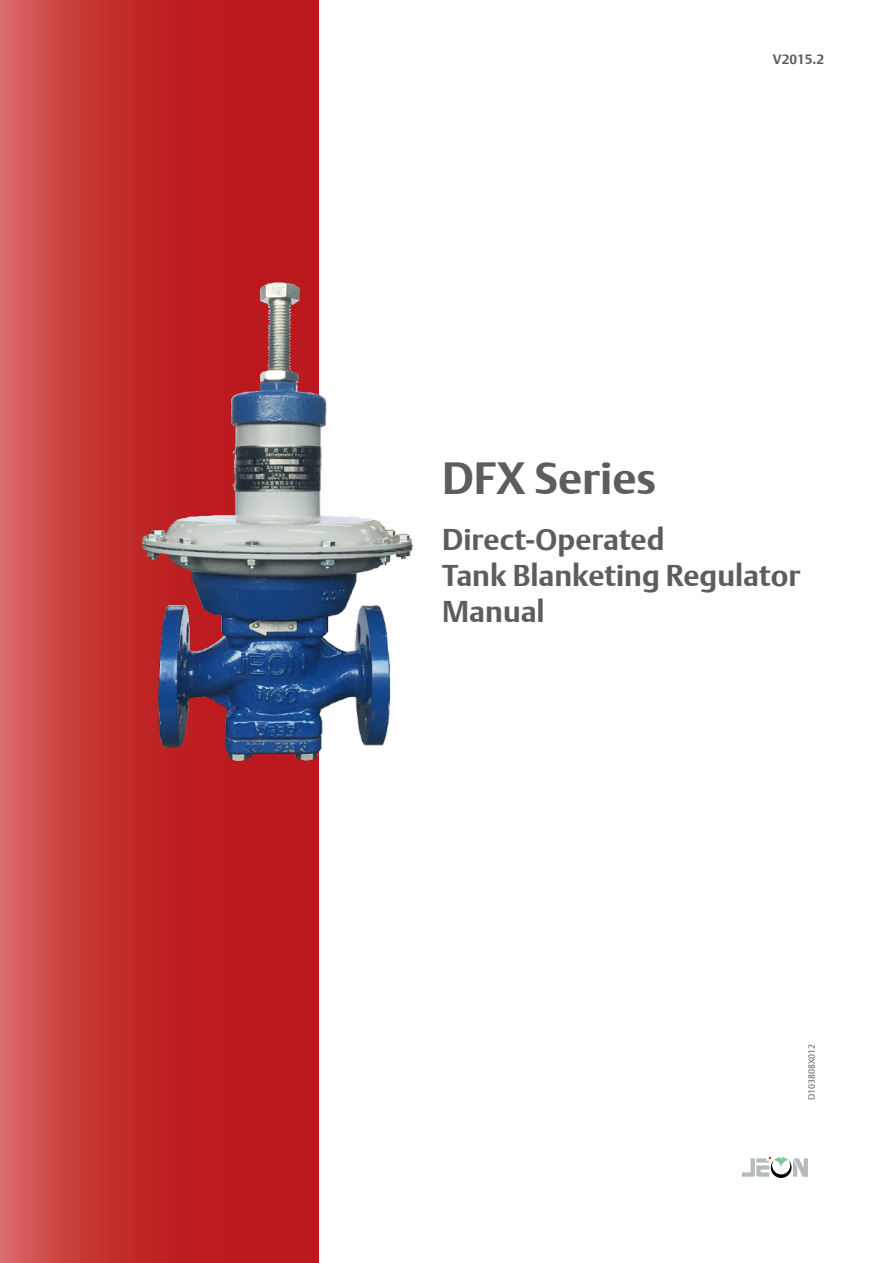
<style>
.page{position:relative;width:893px;height:1263px;background:#fff}
.page>*{position:absolute;margin:0;border:0;box-sizing:border-box;transform-origin:0 0}
.t1{font:700 45px "DTL Argo T";color:#5d5d60}
.t2{font:700 30px/36px "DTL Argo T";color:#5d5d60}
.t3{font:700 13.5px "DTL Argo T";color:#5d5d60}
.t4{font:9px "DTL Argo T Light";color:#58595b}
</style>
<div class="page">
<svg style="left:0;top:0;width:318px;height:1263px;background:#c43233"></svg>
<svg style="left:742px;top:1157px;width:66px;height:21px"></svg>
<img style="left:116px;top:281px;width:298px;height:480px">
<p class="t3" style="left:773px;top:51px;width:53px">V2015.2</p>
<h1 class="t1" style="left:442px;top:452px;width:215px">DFX Series</h1>
<p class="t2" style="left:442px;top:521px;width:360px">Direct-Operated<br>Tank Blanketing Regulator<br>Manual</p>
<p class="t4" style="left:806px;top:1100px;width:58px;rotate:-90deg">D103808X012</p>
</div>
